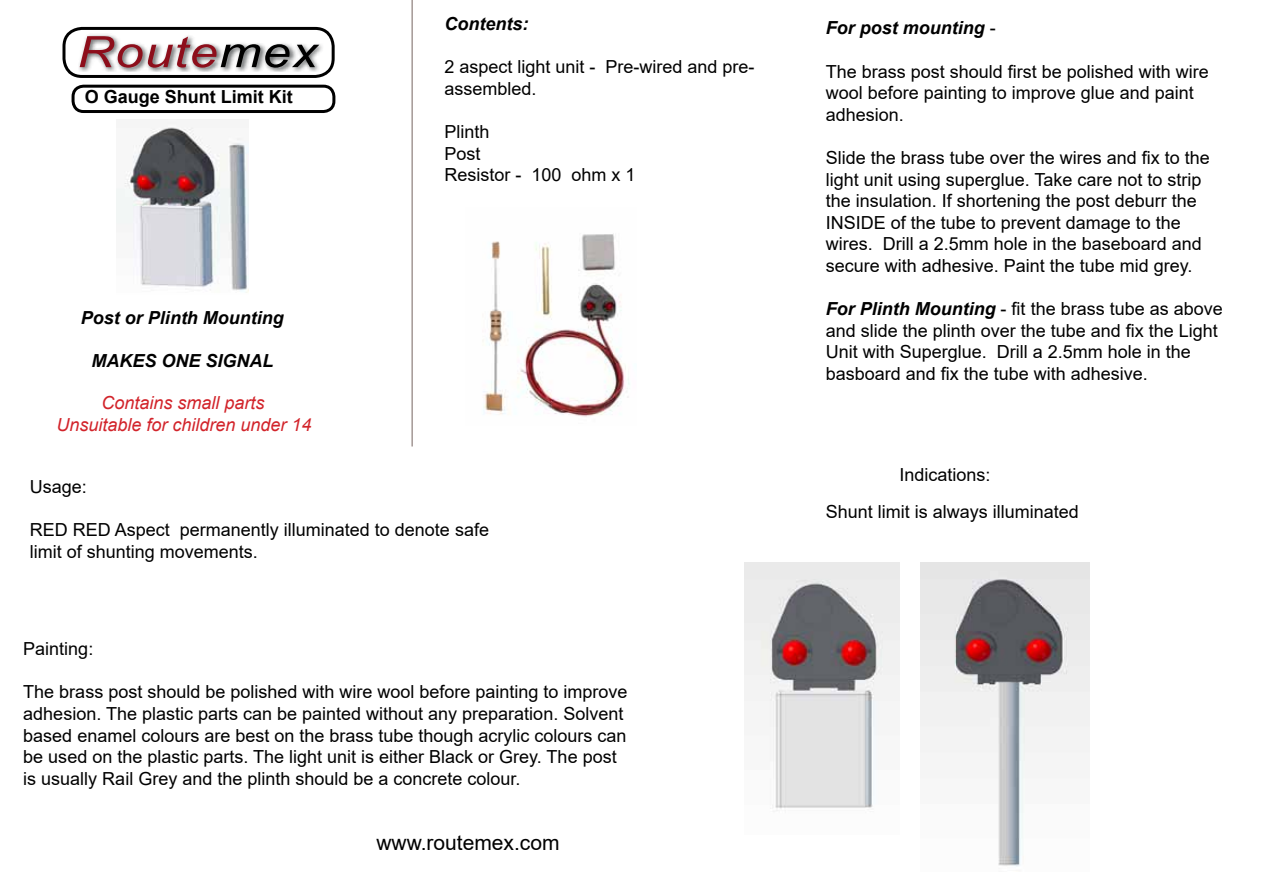
<style>
.page{position:relative;width:1263px;height:893px;background:#fff}
.page>*{position:absolute;margin:0;border:0;box-sizing:border-box;transform-origin:0 0}
.t1{font:italic 43.2px "Arial";letter-spacing:.025em;color:#8d0e1b;scale:1.17 1}
.t2{font:21px "Arial";color:#000}
.t3{font:18px/21.6px "Arial";color:#000}
.t4{font:italic 700 18px "Arial";color:#000}
.t5{font:italic 18px/21.6px "Arial";color:#d2232a;text-align:center}
.t6{font:700 18px "Arial";color:#000}
.s1{color:#000}
.s2{font-weight:400;font-style:normal}
.s3{font-weight:700;font-style:italic}
</style>
<div class="page">
<img style="left:79px;top:35px;width:243px;height:37px">
<hr style="left:411px;top:0;width:2px;height:446px;background:#a39895">
<div style="left:72px;top:85px;width:263px;height:28px;border:3px solid #000;border-radius:11px"></div>
<div style="left:62px;top:27px;width:273px;height:51px;border:3px solid #000;border-radius:18px"></div>
<img style="left:745px;top:563px;width:154px;height:249px">
<img style="left:921px;top:563px;width:168px;height:304px">
<img style="left:117px;top:122px;width:131px;height:171px">
<img style="left:482px;top:233px;width:148px;height:184px">
<h1 class="t1" style="left:77px;top:24px;width:207px">Route<span class="s1">mex</span></h1>
<p class="t6" style="left:85px;top:84px;width:210px">O Gauge Shunt Limit Kit</p>
<p class="t4" style="left:81px;top:305px;width:205px">Post or Plinth Mounting</p>
<p class="t4" style="left:92px;top:349px;width:184px">MAKES ONE SIGNAL</p>
<p class="t5" style="left:57px;top:392px;width:257px">Contains small parts<br>Unsuitable for children under 14</p>
<p class="t4" style="left:444px;top:12px;width:85px">Contents:</p>
<p class="t3" style="left:444px;top:56px;width:312px">2 aspect light unit - Pre-wired and pre&shy;assembled.</p>
<p class="t3" style="left:444px;top:121px;width:193px">Plinth<br>Post<br>Resistor - 100 ohm x 1</p>
<p class="t3" style="left:30px;top:476px;width:59px">Usage:</p>
<p class="t3" style="left:30px;top:519px;width:461px">RED RED Aspect permanently illuminated to denote safe limit of shunting movements.</p>
<p class="t3" style="left:23px;top:638px;width:72px">Painting:</p>
<p class="t3" style="left:23px;top:681px;width:606px">The brass post should be polished with wire wool before painting to improve adhesion. The plastic parts can be painted without any preparation. Solvent based enamel colours are best on the brass tube though acrylic colours can be used on the plastic parts. The light unit is either Black or Grey. The post is usually Rail Grey and the plinth should be a concrete colour.</p>
<p class="t2" style="left:376px;top:828px;width:185px">www.routemex.com</p>
<p class="t4" style="left:826px;top:16px;width:171px">For post mounting <span class="s2">-</span></p>
<p class="t3" style="left:826px;top:60px;width:385px">The brass post should first be polished with wire wool before painting to improve glue and paint adhesion.</p>
<p class="t3" style="left:826px;top:147px;width:386px">Slide the brass tube over the wires and fix to the light unit using superglue. Take care not to strip the insulation. If shortening the post deburr the INSIDE of the tube to prevent damage to the wires. Drill a 2.5mm hole in the baseboard and secure with adhesive. Paint the tube mid grey.</p>
<p class="t3" style="left:826px;top:298px;width:399px"><span class="s3">For Plinth Mounting</span> - fit the brass tube as above and slide the plinth over the tube and fix the Light Unit with Superglue. Drill a 2.5mm hole in the basboard and fix the tube with adhesive.</p>
<p class="t3" style="left:826px;top:456px;width:255px;line-height:36.9px;text-indent:74px">Indications:<br>Shunt limit is always illuminated</p>
</div>
